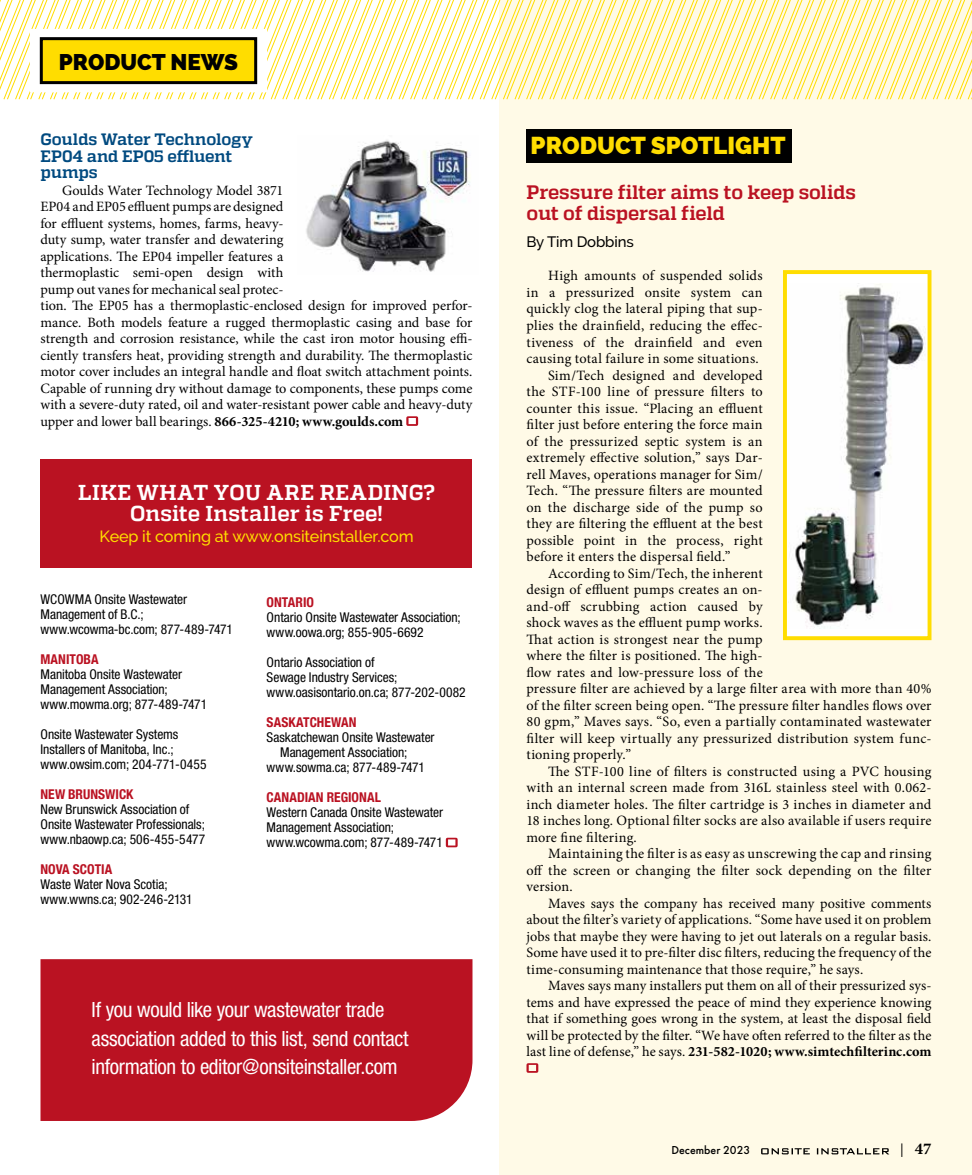
<style>
.page{position:relative;width:972px;height:1175px;background:#fff}
.page>*{position:absolute;margin:0;border:0;box-sizing:border-box;transform-origin:0 0}
.t1{font:800 24.3px "Raleway";color:#fd0}
.t2{font:800 22.5px "Raleway";color:#000}
.t3{font:700 21.6px/21.6px "Quadon";letter-spacing:.01em;color:#fff;text-align:center}
.t4{font:condensed 21px/28.5px "Helvetica Neue LT Std";letter-spacing:-.02em;color:#fff}
.t5{font:700 19.5px/21px "Quadon";letter-spacing:-.01em;color:#ba1222}
.t6{font:700 16.5px/16.5px "Quadon";letter-spacing:-.005em;color:#004a80}
.t7{font:16.5px "Minion Variable Concept";color:#000}
.t8{font:500 16.2px "Raleway";letter-spacing:-.01em;color:#fd0}
.t9{font:500 15px "Raleway";letter-spacing:-.01em;color:#000}
.t10{font:14.25px/16.5px "Minion Pro";letter-spacing:.01em;color:#000}
.t11{font:700 14.25px "Minion Pro";letter-spacing:.005em;color:#000}
.t12{font:condensed 13.5px/15px "Helvetica Neue LT Std";letter-spacing:-.005em;color:#000}
.t13{font:700 condensed 13.5px "Helvetica Neue";letter-spacing:.005em;color:#ba1222}
.t14{font:500 12px "Futura PT";color:#000}
.s1{font-weight:700}
.s2{font-weight:400}
.s3{font-family:"Helvetica Neue";font-size:13.5px}
</style>
<div class="page">
<div style="left:40px;top:959px;width:432px;height:161px;background:#ba1222"></div>
<svg style="left:446px;top:837px;width:12px;height:10px"></svg>
<div style="left:500px;top:0;width:472px;height:1174px;background:#fffae7"></div>
<svg style="left:0;top:0;width:972px;height:100px"></svg>
<svg style="left:526px;top:1063px;width:12px;height:9px"></svg>
<div style="left:785px;top:272px;width:145px;height:366px;background:#fff"></div>
<img style="left:795px;top:284px;width:131px;height:344px">
<div style="left:783px;top:270px;width:148px;height:370px;border:4px solid #fd0"></div>
<div style="left:526px;top:129px;width:266px;height:34px;background:#000"></div>
<svg style="left:406px;top:416px;width:12px;height:10px"></svg>
<img style="left:306px;top:140px;width:164px;height:132px">
<div style="left:40px;top:459px;width:432px;height:108px;background:#ba1222"></div>
<div style="left:41px;top:39px;width:215px;height:44px;background:#fd0"></div>
<div style="left:40px;top:37px;width:217px;height:47px;border:3px solid #000"></div>
<svg style="left:761px;top:1148px;width:128px;height:6px"></svg>
<h2 class="t2" style="left:59px;top:49px;width:181px">PRODUCT NEWS</h2>
<p class="t6" style="left:40px;top:131px;width:214px">Goulds Water Technology<br>EP04 and EP05 effluent pumps</p>
<p class="t10" style="left:40px;top:182px;width:434px;text-indent:22px">Goulds Water Technology Model 3871<br>EP04 and EP05 effluent pumps are designed<br>for effluent systems, homes, farms, heavy-<br>duty sump, water transfer and dewatering<br>applications. The EP04 impeller features a<br>thermoplastic semi-open design with<br>pump out vanes for mechanical seal protec-<br>tion. The EP05 has a thermoplastic-enclosed design for improved perfor&shy;mance. Both models feature a rugged thermoplastic casing and base for strength and corrosion resistance, while the cast iron motor housing effi&shy;ciently transfers heat, providing strength and durability. The thermoplastic motor cover includes an integral handle and float switch attachment points.<br>Capable of running dry without damage to components, these pumps come with a severe-duty rated, oil and water-resistant power cable and heavy-duty upper and lower ball bearings. <span class="s1">866-325-4210; www.goulds.com</span></p>
<h3 class="t3" style="left:78px;top:481px;width:358px">LIKE WHAT YOU ARE READING?<br>Onsite Installer is Free!</h3>
<p class="t8" style="left:99px;top:527px;width:316px">Keep it coming at www.onsiteinstaller.com</p>
<p class="t12" style="left:40px;top:591px;width:194px">WCOWMA Onsite Wastewater<br>Management of B.C.; www.wcowma-bc.com; 877-489-7471</p>
<p class="t13" style="left:40px;top:648px;width:60px">MANITOBA</p>
<p class="t12" style="left:40px;top:666px;width:168px">Manitoba Onsite Wastewater<br>Management Association; www.mowma.org; 877-489-7471</p>
<p class="t12" style="left:40px;top:726px;width:168px">Onsite Wastewater Systems<br>Installers of Manitoba, Inc.; www.owsim.com; 204-771-0455</p>
<p class="t13" style="left:40px;top:783px;width:95px">NEW BRUNSWICK</p>
<p class="t12" style="left:40px;top:801px;width:166px">New Brunswick Association of<br>Onsite Wastewater Professionals; www.nbaowp.ca; 506-455-5477</p>
<p class="t13" style="left:40px;top:858px;width:73px">NOVA SCOTIA</p>
<p class="t12" style="left:40px;top:876px;width:154px">Waste Water Nova Scotia; www.wwns.ca; 902-246-2131</p>
<p class="t13" style="left:267px;top:591px;width:49px">ONTARIO</p>
<p class="t12" style="left:267px;top:610px;width:196px">Ontario Onsite Wastewater Association; www.oowa.org; 855-905-6692</p>
<p class="t12" style="left:267px;top:655px;width:201px">Ontario Association of<br>Sewage Industry Services; www.oasisontario.on.ca; 877-202-0082</p>
<p class="t13" style="left:267px;top:711px;width:91px">SASKATCHEWAN</p>
<p class="t12" style="left:267px;top:730px;width:169px">Saskatchewan Onsite Wastewater</p>
<p class="t12" style="left:280px;top:745px;width:129px">Management Association;</p>
<p class="t12" style="left:267px;top:760px;width:160px">www.sowma.ca; 877-489-7471</p>
<p class="t13" style="left:267px;top:786px;width:116px">CANADIAN REGIONAL</p>
<p class="t12" style="left:267px;top:805px;width:178px">Western Canada Onsite Wastewater<br>Management Association; www.wcowma.com; 877-489-7471</p>
<h3 class="t4" style="left:92px;top:995px;width:319px">If you would like your wastewater trade association added to this list, send contact information to editor@onsiteinstaller.com</h3>
<h1 class="t1" style="left:531px;top:132px;width:256px">PRODUCT SPOTLIGHT</h1>
<h3 class="t5" style="left:526px;top:181px;width:331px">Pressure filter aims to keep solids out of dispersal field</h3>
<p class="t9" style="left:526px;top:233px;width:109px">By Tim Dobbins</p>
<p class="t10" style="left:548px;top:268px;width:216px">High amounts of suspended solids</p>
<p class="t10" style="left:526px;top:284px;width:238px">in a pressurized onsite system can</p>
<p class="t10" style="left:526px;top:301px;width:238px">quickly clog the lateral piping that sup-</p>
<p class="t10" style="left:526px;top:317px;width:238px">plies the drainfield, reducing the effec-</p>
<p class="t10" style="left:526px;top:334px;width:238px">tiveness of the drainfield and even</p>
<p class="t10" style="left:526px;top:350px;width:234px">causing total failure in some situations.</p>
<p class="t10" style="left:548px;top:367px;width:216px">Sim/Tech designed and developed</p>
<p class="t10" style="left:526px;top:383px;width:238px">the STF-100 line of pressure filters to</p>
<p class="t10" style="left:526px;top:400px;width:238px">counter this issue. “Placing an effluent</p>
<p class="t10" style="left:526px;top:416px;width:238px">filter just before entering the force main</p>
<p class="t10" style="left:526px;top:433px;width:238px">of the pressurized septic system is an</p>
<p class="t10" style="left:526px;top:449px;width:238px">extremely effective solution,” says Dar-</p>
<p class="t10" style="left:526px;top:466px;width:238px">rell Maves, operations manager for Sim/</p>
<p class="t10" style="left:526px;top:482px;width:238px">Tech. “The pressure filters are mounted</p>
<p class="t10" style="left:526px;top:499px;width:238px">on the discharge side of the pump so</p>
<p class="t10" style="left:526px;top:515px;width:238px">they are filtering the effluent at the best</p>
<p class="t10" style="left:526px;top:532px;width:238px">possible point in the process, right</p>
<p class="t10" style="left:526px;top:548px;width:206px">before it enters the dispersal field.”</p>
<p class="t10" style="left:548px;top:565px;width:216px">According to Sim/Tech, the inherent</p>
<p class="t10" style="left:526px;top:581px;width:238px">design of effluent pumps creates an on-</p>
<p class="t10" style="left:526px;top:598px;width:238px">and-off scrubbing action caused by</p>
<p class="t10" style="left:526px;top:614px;width:238px">shock waves as the effluent pump works.</p>
<p class="t10" style="left:526px;top:631px;width:238px">That action is strongest near the pump</p>
<p class="t10" style="left:526px;top:647px;width:238px">where the filter is positioned. The high-</p>
<p class="t10" style="left:526px;top:664px;width:238px">flow rates and low-pressure loss of the</p>
<p class="t10" style="left:526px;top:680px;width:407px">pressure filter are achieved by a large filter area with more than 40%</p>
<p class="t10" style="left:526px;top:697px;width:407px">of the filter screen being open. “The pressure filter handles flows over</p>
<p class="t10" style="left:526px;top:713px;width:407px">80 gpm,” Maves says. “So, even a partially contaminated wastewater</p>
<p class="t10" style="left:526px;top:730px;width:406px">filter will keep virtually any pressurized distribution system func-</p>
<p class="t10" style="left:526px;top:746px;width:106px">tioning properly.”</p>
<p class="t10" style="left:548px;top:763px;width:385px">The STF-100 line of filters is constructed using a PVC housing</p>
<p class="t10" style="left:526px;top:779px;width:407px">with an internal screen made from 316L stainless steel with 0.062-</p>
<p class="t10" style="left:526px;top:796px;width:407px">inch diameter holes. The filter cartridge is 3 inches in diameter and</p>
<p class="t10" style="left:526px;top:812px;width:407px">18 inches long. Optional filter socks are also available if users require</p>
<p class="t10" style="left:526px;top:829px;width:112px">more fine filtering.</p>
<p class="t10" style="left:548px;top:845px;width:385px">Maintaining the filter is as easy as unscrewing the cap and rinsing</p>
<p class="t10" style="left:526px;top:862px;width:407px">off the screen or changing the filter sock depending on the filter</p>
<p class="t10" style="left:526px;top:878px;width:48px">version.</p>
<p class="t10" style="left:548px;top:895px;width:385px">Maves says the company has received many positive comments</p>
<p class="t10" style="left:526px;top:911px;width:406px">about the filter’s variety of applications. “Some have used it on problem</p>
<p class="t10" style="left:526px;top:928px;width:407px">jobs that maybe they were having to jet out laterals on a regular basis.</p>
<p class="t10" style="left:526px;top:944px;width:406px">Some have used it to pre-filter disc filters, reducing the frequency of the</p>
<p class="t10" style="left:526px;top:961px;width:338px">time-consuming maintenance that those require,” he says.</p>
<p class="t10" style="left:548px;top:977px;width:385px">Maves says many installers put them on all of their pressurized sys-</p>
<p class="t10" style="left:526px;top:994px;width:407px">tems and have expressed the peace of mind they experience knowing</p>
<p class="t10" style="left:526px;top:1010px;width:406px">that if something goes wrong in the system, at least the disposal field</p>
<p class="t10" style="left:526px;top:1027px;width:407px">will be protected by the filter. “We have often referred to the filter as the</p>
<p class="t11" style="left:526px;top:1041px;width:407px"><span class="s2">last line of defense,” he says.</span> 231-582-1020; www.simtechfilterinc.com</p>
<p class="t14" style="left:671px;top:1143px;width:80px">December 2023</p>
<p class="t7" style="left:901px;top:1137px;width:32px"><span class="s3">|</span> 47</p>
</div>
